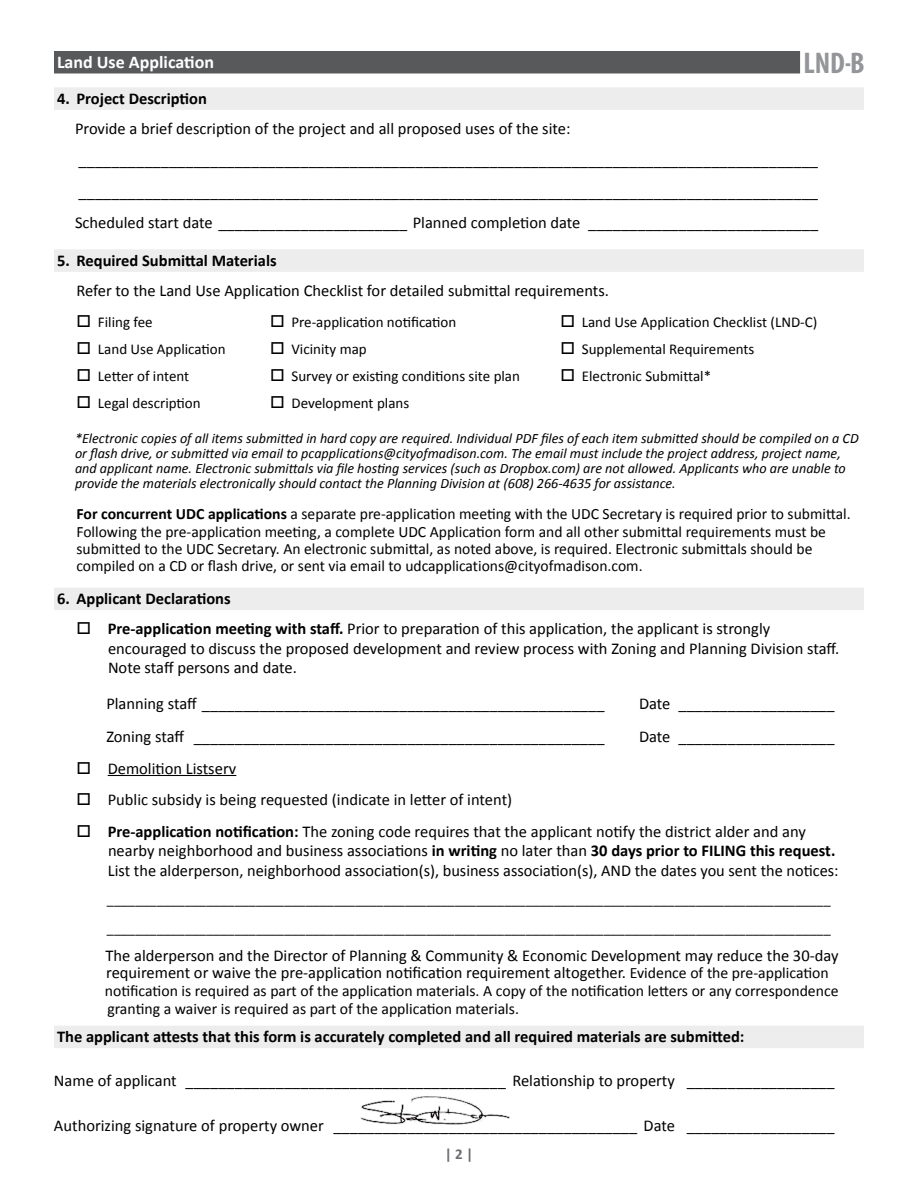
<style>
.page{position:relative;width:918px;height:1188px;background:#fff}
.page>*{position:absolute;margin:0;border:0;box-sizing:border-box;transform-origin:0 0}
.t1{font:700 condensed 30px "Myriad Pro";color:#939598}
.t2{font:700 18px "Calibri";color:#fff}
.t3{font:16.5px/19.5px "Calibri";color:#000}
.t4{font:700 16.5px "Calibri";color:#000}
.t5{font:15.75px/17.2px "Calibri";color:#000}
.t6{font:15px "Calibri";color:#000}
.t7{font:700 15px "Calibri";color:#6d6e71}
.t8{font:italic 14.25px/15px "Calibri";color:#000}
.s1{font-weight:700}
.s2{font-size:15.75px}
</style>
<div class="page">
<div style="left:54px;top:87px;width:810px;height:23px;background:#ededee"></div>
<div style="left:54px;top:249px;width:810px;height:23px;background:#ededee"></div>
<div style="left:54px;top:588px;width:810px;height:22px;background:#ededee"></div>
<hr style="left:108px;top:775px;width:128px;height:1px;background:#000">
<div style="left:54px;top:1026px;width:810px;height:22px;background:#ededee"></div>
<div style="left:54px;top:51px;width:746px;height:23px;background:#58595b"></div>
<img style="left:360px;top:1096px;width:150px;height:29px">
<p class="t2" style="left:57px;top:50px;width:159px">Land Use Application</p>
<h1 class="t1" style="left:803px;top:44px;width:63px">LND-B</h1>
<p class="t4" style="left:57px;top:88px;width:151px">4. Project Description</p>
<p class="t3" style="left:75px;top:113px;width:745px;line-height:31.5px">Provide a brief description of the project and all proposed uses of the site: __________________________________________________________________________________________ __________________________________________________________________________________________ Scheduled start date _______________________ Planned completion date ____________________________</p>
<p class="t4" style="left:57px;top:250px;width:221px">5. Required Submittal Materials</p>
<p class="t3" style="left:77px;top:281px;width:534px">Refer to the Land Use Application Checklist for detailed submittal requirements.</p>
<p class="t6" style="left:77px;top:313px;width:78px">□ Filing fee</p>
<p class="t6" style="left:270px;top:313px;width:188px">□ Pre-application notification</p>
<p class="t6" style="left:560px;top:313px;width:259px">□ Land Use Application Checklist (LND-C)</p>
<p class="t6" style="left:76px;top:340px;width:151px">□ Land Use Application</p>
<p class="t6" style="left:270px;top:340px;width:98px">□ Vicinity map</p>
<p class="t6" style="left:560px;top:340px;width:196px">□ Supplemental Requirements</p>
<p class="t6" style="left:76px;top:367px;width:114px">□ Letter of intent</p>
<p class="t6" style="left:270px;top:367px;width:252px">□ Survey or existing conditions site plan</p>
<p class="t6" style="left:560px;top:367px;width:152px">□ Electronic Submittal*</p>
<p class="t6" style="left:76px;top:394px;width:126px">□ Legal description</p>
<p class="t6" style="left:270px;top:394px;width:141px">□ Development plans</p>
<p class="t8" style="left:75px;top:430px;width:785px">*Electronic copies of all items submitted in hard copy are required. Individual PDF files of each item submitted should be compiled on a CD or flash drive, or submitted via email to pcapplications@cityofmadison.com. The email must include the project address, project name, and applicant name. Electronic submittals via file hosting services (such as Dropbox.com) are not allowed. Applicants who are unable to provide the materials electronically should contact the Planning Division at (608) 266-4635 for assistance.</p>
<p class="t5" style="left:76px;top:506px;width:776px"><span class="s1">For concurrent UDC applications</span> a separate pre-application meeting with the UDC Secretary is required prior to submittal.<br>Following the pre-application meeting, a complete UDC Application form and all other submittal requirements must be submitted to the UDC Secretary. An electronic submittal, as noted above, is required. Electronic submittals should be compiled on a CD or flash drive, or sent via email to udcapplications@cityofmadison.com.</p>
<p class="t4" style="left:57px;top:588px;width:175px">6. Applicant Declarations</p>
<p class="t3" style="left:108px;top:619px;width:733px;text-indent:-31px">□ <span class="s1">Pre-application meeting with staff.</span> Prior to preparation of this application, the applicant is strongly encouraged to discuss the proposed development and review process with Zoning and Planning Division staff.<br>Note staff persons and date.</p>
<p class="t3" style="left:106px;top:694px;width:500px">Planning staff _________________________________________________</p>
<p class="t3" style="left:639px;top:694px;width:197px">Date ___________________</p>
<p class="t3" style="left:106px;top:727px;width:500px">Zoning staff __________________________________________________</p>
<p class="t3" style="left:639px;top:727px;width:197px">Date ___________________</p>
<p class="t3" style="left:77px;top:758px;width:161px">□ Demolition Listserv</p>
<p class="t3" style="left:77px;top:790px;width:437px">□ Public subsidy is being requested (indicate in letter of intent)</p>
<p class="t3" style="left:108px;top:821px;width:732px;text-indent:-31px">□ <span class="s1">Pre-application notification:</span> The zoning code requires that the applicant notify the district alder and any nearby neighborhood and business associations <span class="s1">in writing</span> no later than <span class="s1">30 days prior to FILING this request.<br></span>List the alderperson, neighborhood association(s), business association(s), AND the dates you sent the notices:</p>
<p class="t8" style="left:108px;top:885px;width:725px;line-height:28.5px">______________________________________________________________________________________________________ ______________________________________________________________________________________________________</p>
<p class="t3" style="left:105px;top:947px;width:734px;line-height:17.2px">The alderperson and the Director of Planning &amp; Community &amp; Economic Development may reduce the 30-day requirement or waive the pre-application notification requirement altogether. <span class="s2">Evidence of the pre-application</span></p>
<p class="t5" style="left:105px;top:981px;width:735px;line-height:18px">notification is required as part of the application materials. A copy of the notification letters or any correspondence granting a waiver is required as part of the application materials.</p>
<p class="t4" style="left:57px;top:1026px;width:689px">The applicant attests that this form is accurately completed and all required materials are submitted:</p>
<p class="t3" style="left:54px;top:1070px;width:782px">Name of applicant _______________________________________ Relationship to property __________________</p>
<p class="t3" style="left:54px;top:1116px;width:782px">Authorizing signature of property owner _____________________________________ Date __________________</p>
<p class="t7" style="left:445px;top:1144px;width:30px">| 2 |</p>
</div>
